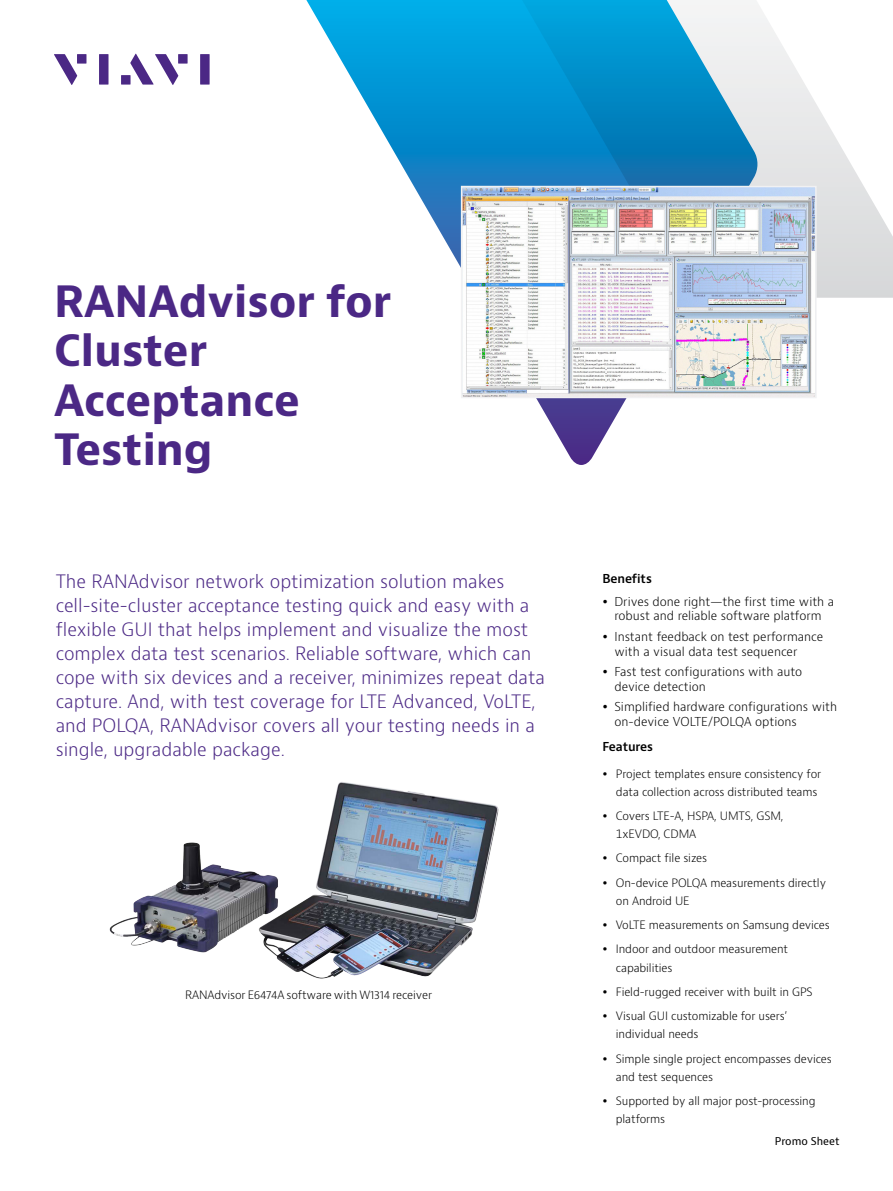
<style>
.page{position:relative;width:893px;height:1191px;background:#fff}
.page>*{position:absolute;margin:0;border:0;box-sizing:border-box;transform-origin:0 0}
.t1{font:700 42px/49.5px "Bernino Sans";color:#4b2885}
.t2{font:300 18px/24px "Bernino Sans";color:#4b2885}
.t3{font:300 12px/14.4px "Bernino Sans";color:#000}
.t4{font:600 12px "Bernino Sans";letter-spacing:-.01em;color:#000}
.t5{font:300 11.25px/24.5px "Bernino Sans";letter-spacing:-.01em;color:#000}
.t6{font:10.5px "Bernino Sans";color:#000}
</style>
<div class="page">
<svg style="left:306px;top:0;width:450px;height:465px"></svg>
<svg style="left:508px;top:1px;width:14px;height:185px;background:#0394d4"></svg>
<svg style="left:522px;top:1px;width:371px;height:297px"></svg>
<svg style="left:54px;top:54px;width:23px;height:31px"></svg>
<div style="left:77px;top:54px;width:9px;height:10px;background:#4b2885"></div>
<div style="left:99px;top:54px;width:10px;height:31px;background:#4b2885"></div>
<div style="left:178px;top:54px;width:10px;height:10px;background:#4b2885"></div>
<div style="left:200px;top:54px;width:10px;height:31px;background:#4b2885"></div>
<svg style="left:130px;top:54px;width:48px;height:31px"></svg>
<div style="left:121px;top:75px;width:10px;height:10px;background:#4b2885"></div>
<img style="left:464px;top:189px;width:350px;height:206px">
<div style="left:461px;top:186px;width:356px;height:212px;border:2px solid #f1f1f2"></div>
<img style="left:109px;top:782px;width:390px;height:197px">
<h1 class="t1" style="left:54px;top:278px;width:339px">RANAdvisor for<br>Cluster<br>Acceptance<br>Testing</h1>
<p class="t2" style="left:56px;top:569px;width:491px">The RANAdvisor network optimization solution makes cell-site-cluster acceptance testing quick and easy with a flexible GUI that helps implement and visualize the most complex data test scenarios. Reliable software, which can cope with six devices and a receiver, minimizes repeat data capture. And, with test coverage for LTE Advanced, VoLTE, and POLQA, RANAdvisor covers all your testing needs in a single, upgradable package.</p>
<p class="t5" style="left:185px;top:982px;width:249px">RANAdvisor E6474A software with W1314 receiver</p>
<p class="t4" style="left:602px;top:571px;width:51px">Benefits</p>
<p class="t3" style="left:614px;top:594px;width:221px">Drives done right—the first time with a robust and reliable software platform</p>
<p class="t3" style="left:614px;top:630px;width:210px">Instant feedback on test performance with a visual data test sequencer</p>
<p class="t3" style="left:614px;top:665px;width:189px">Fast test configurations with auto device detection</p>
<p class="t3" style="left:614px;top:700px;width:224px">Simplified hardware configurations with on-device VOLTE/POLQA options</p>
<p class="t4" style="left:602px;top:739px;width:52px">Features</p>
<p class="t5" style="left:616px;top:764px;width:207px;line-height:18px">Project templates ensure consistency for data collection across distributed teams</p>
<p class="t5" style="left:616px;top:807px;width:169px;line-height:18px">Covers LTE-A, HSPA, UMTS, GSM,<br>1xEVDO, CDMA</p>
<p class="t5" style="left:616px;top:846px;width:212px">Compact file sizes<br>On-device POLQA measurements directly</p>
<p class="t5" style="left:616px;top:888px;width:215px">on Android UE<br>VoLTE measurements on Samsung devices<br>Indoor and outdoor measurement</p>
<p class="t5" style="left:616px;top:955px;width:198px">capabilities<br>Field-rugged receiver with built in GPS<br>Visual GUI customizable for users’</p>
<p class="t5" style="left:616px;top:1022px;width:217px">individual needs<br>Simple single project encompasses devices</p>
<p class="t5" style="left:616px;top:1064px;width:201px">and test sequences<br>Supported by all major post-processing</p>
<p class="t5" style="left:616px;top:1107px;width:51px">platforms</p>
<p class="t6" style="left:775px;top:1134px;width:66px">Promo Sheet</p>
</div>
